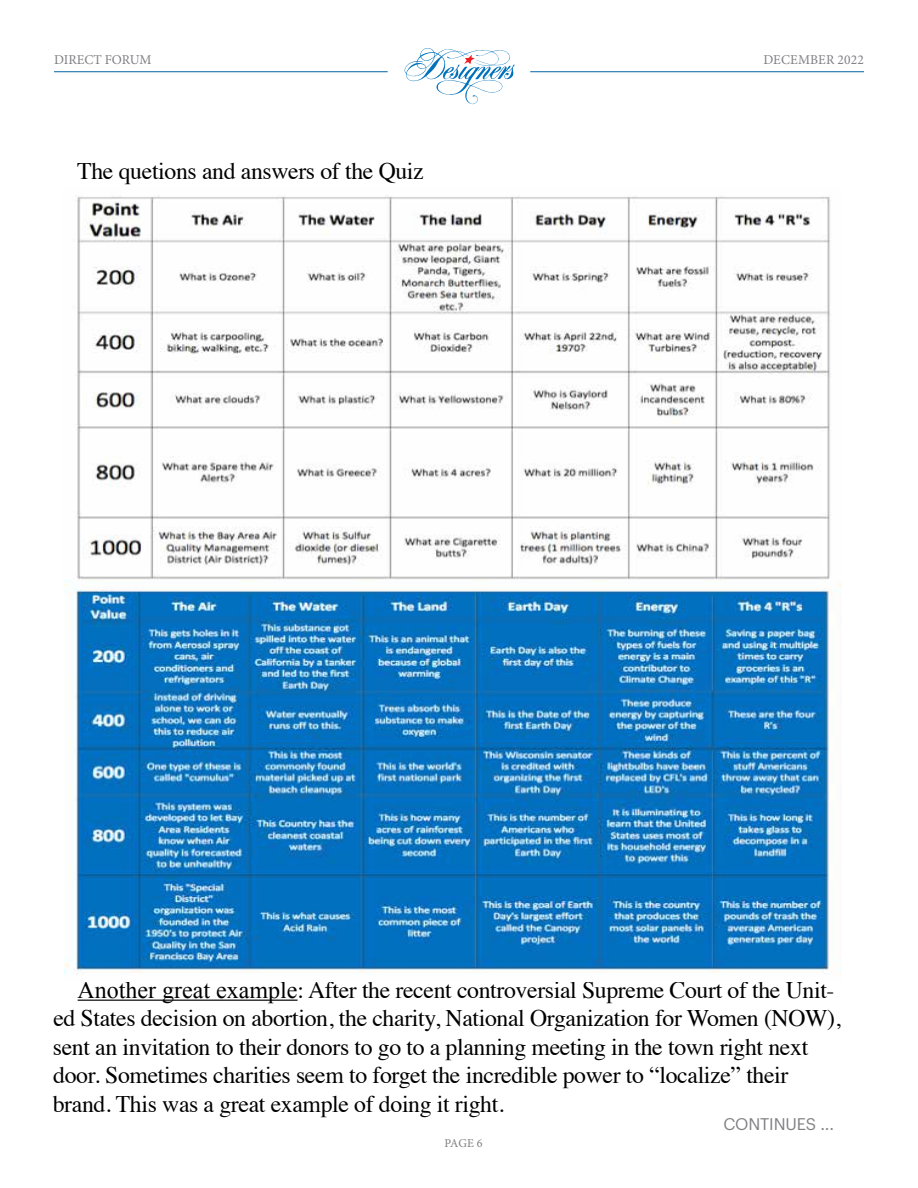
<style>
.page{position:relative;width:918px;height:1188px;background:#fff}
.page>*{position:absolute;margin:0;border:0;box-sizing:border-box;transform-origin:0 0}
.t1{font:23.7px/28.5px "Times";letter-spacing:-.015em;color:#000}
.t2{font:16.5px "Graphik";letter-spacing:-.01em;color:#807f83}
.t3{font:13.5px "Minion Pro";color:#807f83}
.t4{font:12px "Minion Pro";color:#807f83}
.s1{font-family:"Times New Roman";font-size:24px}
</style>
<div class="page">
<hr style="left:54px;top:71px;width:334px;height:1px;background:#0065a4">
<hr style="left:530px;top:71px;width:334px;height:1px;background:#0065a4">
<svg style="left:404px;top:48px;width:111px;height:56px"></svg>
<hr style="left:78px;top:1000px;width:220px;height:1px;background:#000">
<img style="left:64px;top:195px;width:767px;height:386px">
<img style="left:64px;top:581px;width:778px;height:394px">
<p class="t3" style="left:54px;top:50px;width:99px">DIRECT FORUM</p>
<p class="t3" style="left:763px;top:50px;width:102px">DECEMBER 2022</p>
<p class="t1" style="left:77px;top:155px;width:348px">The quetions and answers of the Quiz</p>
<p class="t1" style="left:53px;top:973px;width:790px;text-indent:25px"><span class="s1">Another great example</span>: After the recent controversial Supreme Court of the Unit&shy;ed States decision on abortion, the charity, National Organization for Women (NOW), sent an invitation to their donors to go to a planning meeting in the town right next door. Sometimes charities seem to forget the incredible power to “localize” their brand. This was a great example of doing it right.</p>
<p class="t2" style="left:723px;top:1112px;width:112px">CONTINUES ...</p>
<p class="t4" style="left:444px;top:1135px;width:40px">PAGE 6</p>
</div>
